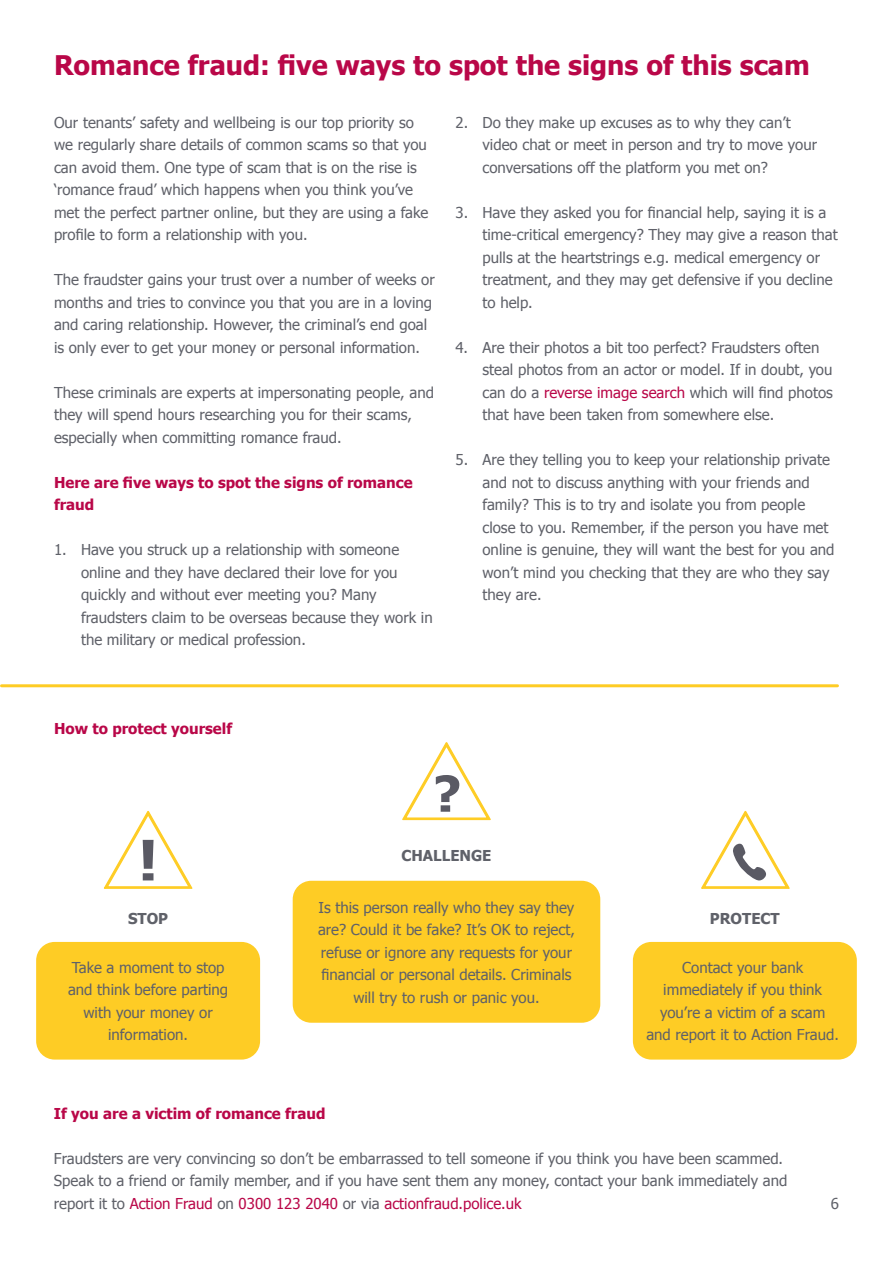
<style>
.page{position:relative;width:893px;height:1263px;background:#fff}
.page>*{position:absolute;margin:0;border:0;box-sizing:border-box;transform-origin:0 0}
.t1{font:700 27px "Tahoma";color:#b90748}
.t2{font:15px/22.5px "Tahoma";color:#5f6169}
.t3{font:700 15px/22.5px "Tahoma";color:#b90748}
.t4{font:700 15px "Tahoma";color:#5f6169}
.s1{color:#b90748}
</style>
<div class="page">
<div style="left:293px;top:881px;width:307px;height:142px;background:#fecc25;border-radius:19px"></div>
<div style="left:633px;top:942px;width:224px;height:117px;background:#fecc25;border-radius:19px"></div>
<div style="left:36px;top:942px;width:224px;height:117px;background:#fecc25;border-radius:19px"></div>
<hr style="left:1px;top:684px;width:836px;height:3px;background:#fecc25">
<svg style="left:104px;top:811px;width:88px;height:78px"></svg>
<svg style="left:402px;top:742px;width:89px;height:78px"></svg>
<svg style="left:701px;top:811px;width:89px;height:78px"></svg>
<h1 class="t1" style="left:54px;top:46px;width:757px">Romance fraud: five ways to spot the signs of this scam</h1>
<p class="t2" style="left:54px;top:110px;width:376px">Our tenants’ safety and wellbeing is our top priority so we regularly share details of common scams so that you can avoid them. One type of scam that is on the rise is ‘romance fraud’ which happens when you think you’ve met the perfect partner online, but they are using a fake profile to form a relationship with you.</p>
<p class="t2" style="left:54px;top:268px;width:382px">The fraudster gains your trust over a number of weeks or months and tries to convince you that you are in a loving and caring relationship. However, the criminal’s end goal is only ever to get your money or personal information.</p>
<p class="t2" style="left:54px;top:380px;width:382px">These criminals are experts at impersonating people, and they will spend hours researching you for their scams, especially when committing romance fraud.</p>
<p class="t3" style="left:54px;top:470px;width:360px">Here are five ways to spot the signs of romance fraud</p>
<p class="t2" style="left:81px;top:538px;width:353px;text-indent:-27px">1. Have you struck up a relationship with someone online and they have declared their love for you quickly and without ever meeting you? Many fraudsters claim to be overseas because they work in the military or medical profession.</p>
<p class="t2" style="left:482px;top:110px;width:336px;text-indent:-27px">2. Do they make up excuses as to why they can’t video chat or meet in person and try to move your conversations off the platform you met on?</p>
<p class="t2" style="left:482px;top:200px;width:357px;text-indent:-27px">3. Have they asked you for financial help, saying it is a time-critical emergency? They may give a reason that pulls at the heartstrings e.g. medical emergency or treatment, and they may get defensive if you decline to help.</p>
<p class="t2" style="left:482px;top:335px;width:352px;text-indent:-27px">4. Are their photos a bit too perfect? Fraudsters often steal photos from an actor or model. If in doubt, you can do a <span class="s1">reverse image search</span> which will find photos that have been taken from somewhere else.</p>
<p class="t2" style="left:482px;top:448px;width:354px;text-indent:-27px">5. Are they telling you to keep your relationship private and not to discuss anything with your friends and family? This is to try and isolate you from people close to you. Remember, if the person you have met online is genuine, they will want the best for you and won’t mind you checking that they are who they say they are.</p>
<p class="t3" style="left:54px;top:716px;width:180px">How to protect yourself</p>
<p class="t4" style="left:128px;top:908px;width:42px">STOP</p>
<p class="t2" style="left:68px;top:955px;width:162px;text-align:center">Take a moment to stop and think before parting with your money or information.</p>
<p class="t4" style="left:401px;top:845px;width:92px">CHALLENGE</p>
<p class="t2" style="left:318px;top:895px;width:258px;text-align:center">Is this person really who they say they are? Could it be fake? It’s OK to reject, refuse or ignore any requests for your financial or personal details. Criminals will try to rush or panic you.</p>
<p class="t4" style="left:710px;top:908px;width:71px">PROTECT</p>
<p class="t2" style="left:646px;top:955px;width:194px;text-align:center">Contact your bank immediately if you think you’re a victim of a scam and report it to Action Fraud.</p>
<p class="t3" style="left:54px;top:1101px;width:273px">If you are a victim of romance fraud</p>
<p class="t2" style="left:54px;top:1146px;width:735px">Fraudsters are very convincing so don’t be embarrassed to tell someone if you think you have been scammed.<br>Speak to a friend or family member, and if you have sent them any money, contact your bank immediately and report it to <span class="s1">Action Fraud</span> on <span class="s1">0300 123 2040</span> or via <span class="s1">actionfraud.police.uk</span></p>
<p class="t2" style="left:831px;top:1191px;width:10px">6</p>
</div>
